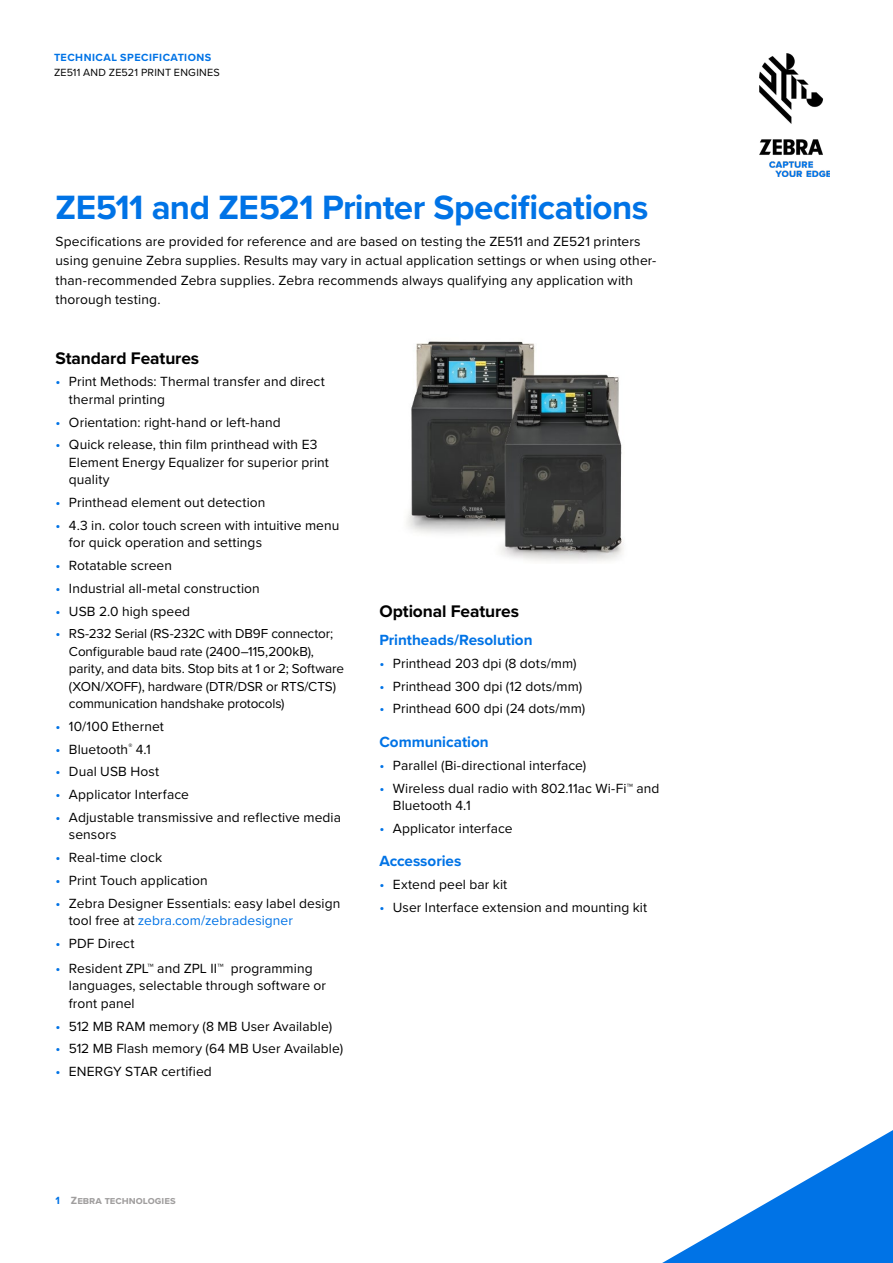
<style>
.page{position:relative;width:893px;height:1263px;background:#fff}
.page>*{position:absolute;margin:0;border:0;box-sizing:border-box;transform-origin:0 0}
.t1{font:700 34.95px "Proxima Nova";letter-spacing:-.015em;color:#0073e6}
.t2{font:700 17.4px "Proxima Nova";letter-spacing:-.005em;color:#000}
.t3{font:700 15.3px "Proxima Nova";letter-spacing:-.005em;color:#0073e6}
.t4{font:13.8px/17.4px "Proxima Nova";letter-spacing:.005em;color:#000}
.t5{font:13.5px/17.4px "Proxima Nova";letter-spacing:-.01em;color:#000}
.t6{font:10.8px "Proxima Nova";letter-spacing:.02em;color:#000}
.t7{font:700 10.8px "Proxima Nova";letter-spacing:.045em;color:#0073e6}
.t8{font:700 10.8px "Proxima Nova";color:#a09e9e}
.s1{font-size:14.25px;color:#0073e6}
.s2{color:#0073e6}
</style>
<div class="page">
<svg style="left:662px;top:1130px;width:231px;height:133px"></svg>
<img style="left:406px;top:341px;width:218px;height:221px">
<img style="left:760px;top:54px;width:70px;height:122px">
<p class="t7" style="left:54px;top:50px;width:159px">TECHNICAL SPECIFICATIONS</p>
<p class="t6" style="left:54px;top:64px;width:167px">ZE511 AND ZE521 PRINT ENGINES</p>
<h1 class="t1" style="left:55px;top:181px;width:594px">ZE511 and ZE521 Printer Specifications</h1>
<p class="t4" style="left:55px;top:230px;width:602px;line-height:19.6px">Specifications are provided for reference and are based on testing the ZE511 and ZE521 printers using genuine Zebra supplies. Results may vary in actual application settings or when using other&shy;than-recommended Zebra supplies. Zebra recommends always qualifying any application with thorough testing.</p>
<p class="t2" style="left:55px;top:345px;width:145px">Standard Features</p>
<p class="t4" style="left:69px;top:372px;width:258px;text-indent:-14px"><span class="s1">•</span> Print Methods: Thermal transfer and direct thermal printing</p>
<p class="t4" style="left:55px;top:413px;width:227px"><span class="s1">•</span> Orientation: right-hand or left-hand</p>
<p class="t4" style="left:69px;top:435px;width:261px;text-indent:-14px"><span class="s1">•</span> Quick release, thin film printhead with E3<br>Element Energy Equalizer for superior print quality</p>
<p class="t4" style="left:55px;top:493px;width:211px"><span class="s1">•</span> Printhead element out detection</p>
<p class="t4" style="left:69px;top:516px;width:272px;text-indent:-14px"><span class="s1">•</span> 4.3 in. color touch screen with intuitive menu for quick operation and settings</p>
<p class="t4" style="left:55px;top:556px;width:118px"><span class="s1">•</span> Rotatable screen</p>
<p class="t4" style="left:55px;top:579px;width:206px"><span class="s1">•</span> Industrial all-metal construction</p>
<p class="t4" style="left:55px;top:602px;width:136px"><span class="s1">•</span> USB 2.0 high speed</p>
<p class="t5" style="left:69px;top:625px;width:277px;text-indent:-14px"><span class="s1">•</span> RS-232 Serial (RS-232C with DB9F connector; Configurable baud rate (2400–115,200kB), parity, and data bits. Stop bits at 1 or 2; Software (XON/XOFF), hardware (DTR/DSR or RTS/CTS) communication handshake protocols)</p>
<p class="t4" style="left:55px;top:717px;width:110px"><span class="s1">•</span> 10/100 Ethernet</p>
<p class="t4" style="left:55px;top:740px;width:97px"><span class="s1">•</span> Bluetooth<sup>®</sup> 4.1</p>
<p class="t4" style="left:55px;top:762px;width:105px"><span class="s1">•</span> Dual USB Host</p>
<p class="t4" style="left:55px;top:785px;width:135px"><span class="s1">•</span> Applicator Interface</p>
<p class="t4" style="left:69px;top:808px;width:273px;text-indent:-14px"><span class="s1">•</span> Adjustable transmissive and reflective media sensors</p>
<p class="t4" style="left:55px;top:848px;width:108px"><span class="s1">•</span> Real-time clock</p>
<p class="t4" style="left:55px;top:871px;width:154px"><span class="s1">•</span> Print Touch application</p>
<p class="t4" style="left:69px;top:894px;width:273px;text-indent:-14px"><span class="s1">•</span> Zebra Designer Essentials: easy label design tool free at <span class="s2">zebra.com/zebradesigner</span></p>
<p class="t4" style="left:55px;top:934px;width:81px"><span class="s1">•</span> PDF Direct</p>
<p class="t4" style="left:69px;top:959px;width:259px;text-indent:-14px"><span class="s1">•</span> Resident ZPL™ and ZPL II™ programming languages, selectable through software or front panel</p>
<p class="t4" style="left:55px;top:1017px;width:278px"><span class="s1">•</span> 512 MB RAM memory (8 MB User Available)</p>
<p class="t4" style="left:55px;top:1039px;width:289px"><span class="s1">•</span> 512 MB Flash memory (64 MB User Available)</p>
<p class="t4" style="left:55px;top:1062px;width:158px"><span class="s1">•</span> ENERGY STAR certified</p>
<p class="t2" style="left:379px;top:598px;width:141px">Optional Features</p>
<p class="t3" style="left:379px;top:628px;width:155px">Printheads/Resolution</p>
<p class="t4" style="left:379px;top:654px;width:199px"><span class="s1">•</span> Printhead 203 dpi (8 dots/mm)</p>
<p class="t4" style="left:379px;top:677px;width:204px"><span class="s1">•</span> Printhead 300 dpi (12 dots/mm)</p>
<p class="t4" style="left:379px;top:699px;width:207px"><span class="s1">•</span> Printhead 600 dpi (24 dots/mm)</p>
<p class="t3" style="left:379px;top:730px;width:111px">Communication</p>
<p class="t4" style="left:379px;top:756px;width:208px"><span class="s1">•</span> Parallel (Bi-directional interface)</p>
<p class="t4" style="left:393px;top:779px;width:268px;text-indent:-14px"><span class="s1">•</span> Wireless dual radio with 802.11ac Wi-Fi™ and<br>Bluetooth 4.1</p>
<p class="t4" style="left:379px;top:819px;width:135px"><span class="s1">•</span> Applicator interface</p>
<p class="t3" style="left:379px;top:850px;width:83px">Accessories</p>
<p class="t4" style="left:379px;top:875px;width:129px"><span class="s1">•</span> Extend peel bar kit</p>
<p class="t4" style="left:379px;top:898px;width:269px"><span class="s1">•</span> User Interface extension and mounting kit</p>
<p class="t8" style="left:55px;top:1192px;width:122px"><span class="s2">1</span> Zebra technologies</p>
</div>
